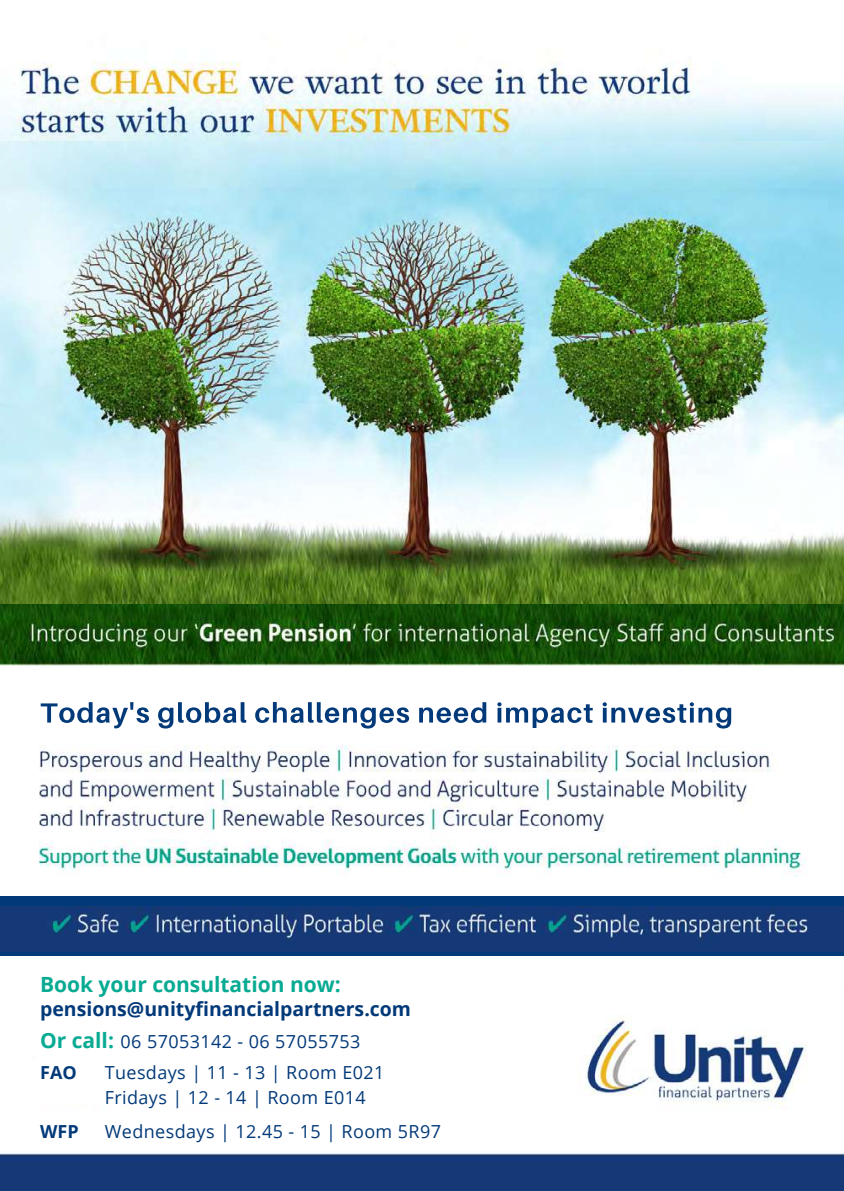
<style>
.page{position:relative;width:844px;height:1191px;background:#fff}
.page>*{position:absolute;margin:0;border:0;box-sizing:border-box;transform-origin:0 0}
.t1{font:700 21px "Open Sans";color:#07aa92}
.t2{font:700 19.43px "Open Sans";color:#023979}
.t3{font:18.03px/24.7px "Open Sans";letter-spacing:.02em;color:#023979}
.t4{font:700 18.03px "Open Sans";color:#023979}
</style>
<div class="page">
<img style="left:0;top:140px;width:843px;height:465px">
<img style="left:39px;top:746px;width:768px;height:363px">
<img style="left:0;top:605px;width:843px;height:62px">
<img style="left:0;top:61px;width:843px;height:79px">
<div style="left:31px;top:977px;width:347px;height:46px;background:#fff"></div>
<div style="left:0;top:877px;width:843px;height:57px;background:#fff"></div>
<div style="left:0;top:927px;width:843px;height:57px;background:#fff"></div>
<div style="left:0;top:895px;width:843px;height:60px;background:#023979"></div>
<img style="left:0;top:906px;width:843px;height:45px">
<div style="left:36px;top:1019px;width:351px;height:32px;background:#fff"></div>
<img style="left:387px;top:1024px;width:14px;height:22px">
<svg style="left:41px;top:702px;width:108px;height:26px"></svg>
<svg style="left:158px;top:702px;width:88px;height:26px"></svg>
<svg style="left:255px;top:702px;width:154px;height:26px"></svg>
<svg style="left:419px;top:702px;width:67px;height:21px"></svg>
<svg style="left:497px;top:702px;width:95px;height:26px"></svg>
<svg style="left:602px;top:702px;width:129px;height:26px"></svg>
<div style="left:35px;top:1020px;width:343px;height:83px;background:#fff"></div>
<img style="left:0;top:1153px;width:843px;height:38px">
<p class="t1" style="left:40px;top:969px;width:302px">Book your consultation now:</p>
<p class="t1" style="left:40px;top:1025px;width:75px">Or call:</p>
<p class="t3" style="left:105px;top:1060px;width:281px">Tuesdays | 11 - 13 | Room E021<br>Fridays | 12 - 14 | Room E014</p>
<p class="t3" style="left:105px;top:1118px;width:337px">Wednesdays | 12.45 - 15 | Room 5R97</p>
<p class="t2" style="left:40px;top:995px;width:372px">pensions@unityfinancialpartners.com</p>
<p class="t3" style="left:120px;top:1028px;width:241px">06 57053142 - 06 57055753</p>
<p class="t4" style="left:40px;top:1060px;width:38px">FAO</p>
<p class="t4" style="left:40px;top:1118px;width:40px">WFP</p>
</div>
